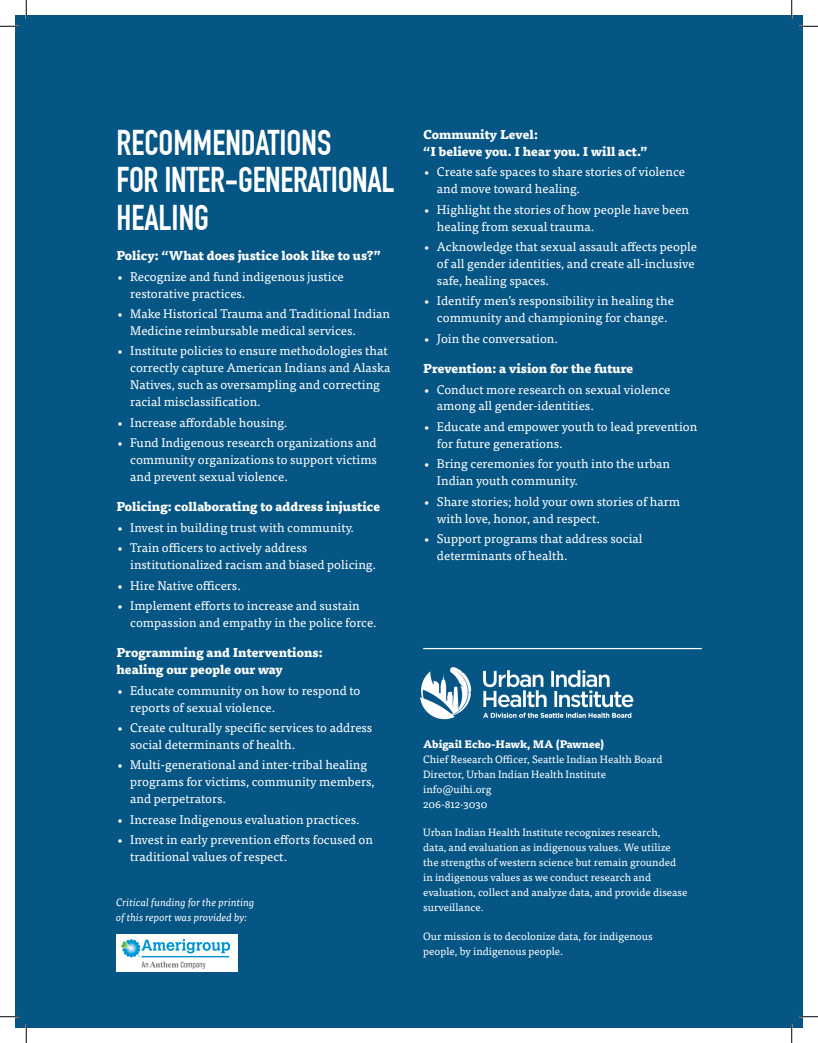
<style>
.page{position:relative;width:818px;height:1043px;background:#fff}
.page>*{position:absolute;margin:0;border:0;box-sizing:border-box;transform-origin:0 0}
.t1{font:700 35px/37.5px "DIN Condensed";letter-spacing:-.01em;color:#fff}
.t2{font:12.5px/16.9px "Tisa Pro";color:#fff}
.body_white{font:800 12.5px/16.9px "Tisa Pro";color:#fff}
.small{font:10.62px/15px "Tisa Pro";color:#fff}
.small-2{font:italic 10.62px/15px "Tisa Pro";color:#fff}
.s1{font-weight:800}
</style>
<div class="page">
<div style="left:15px;top:15px;width:787px;height:1013px;background:#055585"></div>
<img style="left:420px;top:667px;width:214px;height:53px">
<hr style="left:423px;top:648px;width:278px;height:1px;background:#fff">
<div style="left:116px;top:934px;width:122px;height:37px;background:#fff"></div>
<img style="left:122px;top:939px;width:108px;height:30px">
<svg style="left:0;top:25px;width:19px;height:2px"></svg>
<svg style="left:799px;top:25px;width:19px;height:2px"></svg>
<svg style="left:0;top:1015px;width:19px;height:2px"></svg>
<svg style="left:799px;top:1015px;width:19px;height:2px"></svg>
<svg style="left:25px;top:0;width:2px;height:19px"></svg>
<svg style="left:25px;top:1024px;width:2px;height:18px"></svg>
<svg style="left:790px;top:0;width:2px;height:19px"></svg>
<svg style="left:790px;top:1024px;width:2px;height:18px"></svg>
<h2 class="t1" style="left:116px;top:124px;width:279px">RECOMMENDATIONS<br>FOR INTER-GENERATIONAL<br>HEALING</h2>
<p class="body_white" style="left:116px;top:246px;width:266px">Policy: “What does justice look like to us?”</p>
<p class="t2" style="left:130px;top:267px;width:215px;text-indent:-14px">• Recognize and fund indigenous justice restorative practices.</p>
<p class="t2" style="left:130px;top:304px;width:261px;text-indent:-14px">• Make Historical Trauma and Traditional Indian<br>Medicine reimbursable medical services.</p>
<p class="t2" style="left:130px;top:342px;width:262px;text-indent:-14px">• Institute policies to ensure methodologies that correctly capture American Indians and Alaska Natives, such as oversampling and correcting racial misclassification.</p>
<p class="t2" style="left:116px;top:413px;width:172px">• Increase affordable housing.</p>
<p class="t2" style="left:130px;top:433px;width:248px;text-align:justify;text-indent:-14px">• Fund Indigenous research organizations and community organizations to support victims and prevent sexual violence.</p>
<p class="body_white" style="left:116px;top:497px;width:265px">Policing: collaborating to address injustice</p>
<p class="t2" style="left:116px;top:518px;width:239px">• Invest in building trust with community.</p>
<p class="t2" style="left:130px;top:538px;width:247px;text-indent:-14px">• Train officers to actively address institutionalized racism and biased policing.</p>
<p class="t2" style="left:116px;top:576px;width:126px">• Hire Native officers.</p>
<p class="t2" style="left:130px;top:596px;width:248px;text-indent:-14px">• Implement efforts to increase and sustain compassion and empathy in the police force.</p>
<p class="body_white" style="left:116px;top:643px;width:208px">Programming and Interventions: healing our people our way</p>
<p class="t2" style="left:130px;top:681px;width:232px;text-indent:-14px">• Educate community on how to respond to reports of sexual violence.</p>
<p class="t2" style="left:130px;top:718px;width:243px;text-indent:-14px">• Create culturally specific services to address social determinants of health.</p>
<p class="t2" style="left:130px;top:755px;width:246px;text-indent:-14px">• Multi-generational and inter-tribal healing programs for victims, community members, and perpetrators.</p>
<p class="t2" style="left:116px;top:810px;width:245px">• Increase Indigenous evaluation practices.</p>
<p class="t2" style="left:130px;top:830px;width:244px;text-indent:-14px">• Invest in early prevention efforts focused on traditional values of respect.</p>
<p class="small-2" style="left:116px;top:893px;width:140px">Critical funding for the printing of this report was provided by:</p>
<p class="body_white" style="left:423px;top:125px;width:226px">Community Level:<br>“I believe you. I hear you. I will act.”</p>
<p class="t2" style="left:437px;top:163px;width:249px;text-indent:-14px">• Create safe spaces to share stories of violence and move toward healing.</p>
<p class="t2" style="left:437px;top:200px;width:254px;text-indent:-14px">• Highlight the stories of how people have been healing from sexual trauma.</p>
<p class="t2" style="left:437px;top:237px;width:261px;text-indent:-14px">• Acknowledge that sexual assault affects people of all gender identities, and create all-inclusive safe, healing spaces.</p>
<p class="t2" style="left:437px;top:292px;width:238px;text-indent:-14px">• Identify men’s responsibility in healing the community and championing for change.</p>
<p class="t2" style="left:423px;top:329px;width:136px">• Join the conversation.</p>
<p class="body_white" style="left:423px;top:359px;width:211px">Prevention: a vision for the future</p>
<p class="t2" style="left:437px;top:380px;width:235px;text-indent:-14px">• Conduct more research on sexual violence among all gender-identities.</p>
<p class="t2" style="left:437px;top:417px;width:262px;text-indent:-14px">• Educate and empower youth to lead prevention for future generations.</p>
<p class="t2" style="left:437px;top:454px;width:235px;text-indent:-14px">• Bring ceremonies for youth into the urban<br>Indian youth community.</p>
<p class="t2" style="left:437px;top:492px;width:244px;text-indent:-14px">• Share stories; hold your own stories of harm with love, honor, and respect.</p>
<p class="t2" style="left:437px;top:529px;width:207px;text-indent:-14px">• Support programs that address social determinants of health.</p>
<p class="small" style="left:423px;top:736px;width:241px"><span class="s1">Abigail Echo-Hawk, MA (Pawnee)<br></span>Chief Research Officer, Seattle Indian Health Board<br>Director, Urban Indian Health Institute info@uihi.org<br>206-812-3030</p>
<p class="small" style="left:423px;top:824px;width:266px">Urban Indian Health Institute recognizes research,<br>data, and evaluation as indigenous values. We utilize the strengths of western science but remain grounded in indigenous values as we conduct research and evaluation, collect and analyze data, and provide disease surveillance.</p>
<p class="small" style="left:423px;top:928px;width:231px">Our mission is to decolonize data, for indigenous people, by indigenous people.</p>
</div>
